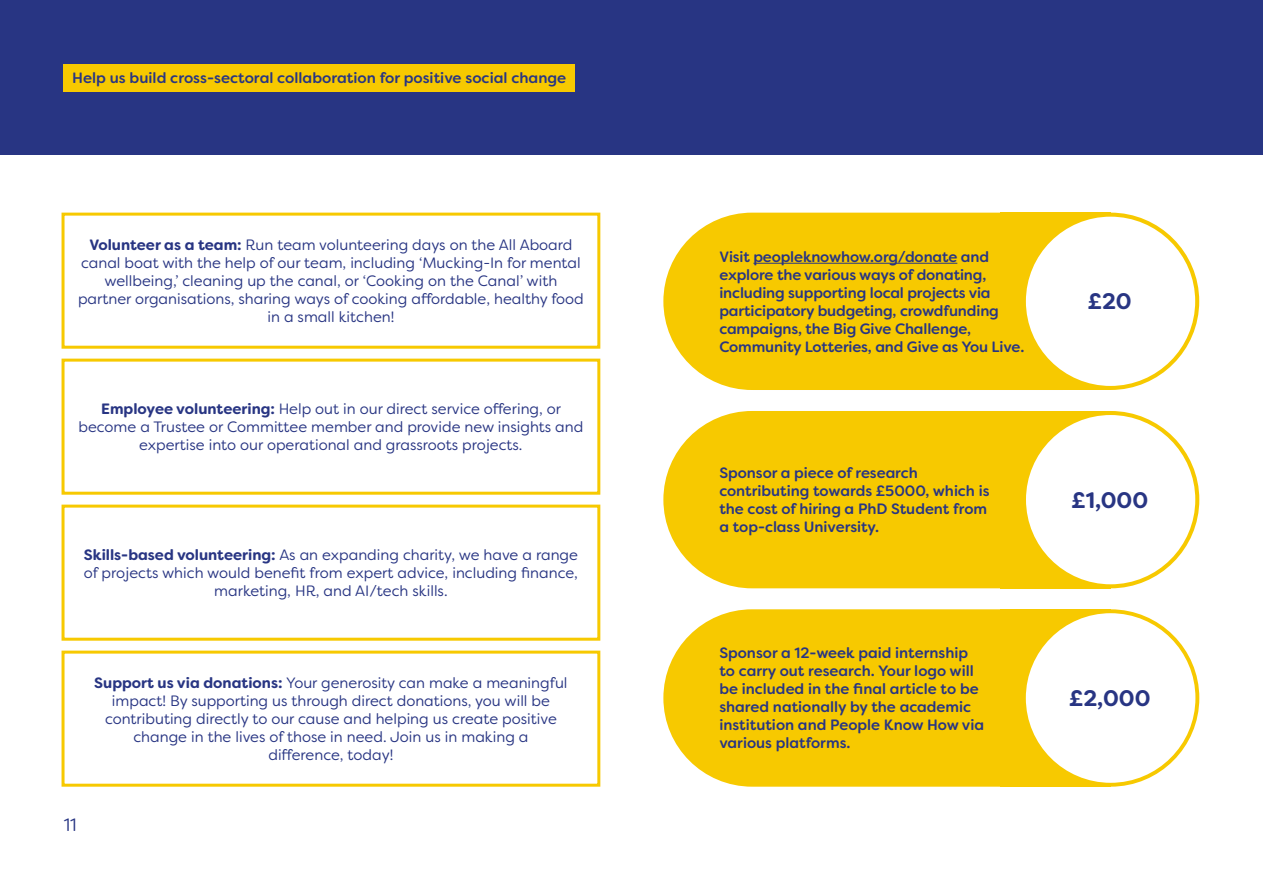
<style>
.page{position:relative;width:1263px;height:893px;background:#fff}
.page>*{position:absolute;margin:0;border:0;box-sizing:border-box;transform-origin:0 0}
.t1{font:700 22.5px "Filson Soft";color:#283583}
.t2{font:18px "Filson Soft";color:#283583}
.t3{font:15px/18px "Filson Soft";color:#283583;text-align:center}
.t4{font:500 15px/18px "Filson Soft";color:#283583}
.s1{font-weight:700}
</style>
<div class="page">
<div style="left:0;top:0;width:1263px;height:155px;background:#283583"></div>
<div style="left:64px;top:64px;width:511px;height:28px;background:#f7c900"></div>
<div style="left:1000px;top:213px;width:111px;height:177px;background:#f7c900"></div>
<div style="left:1000px;top:411px;width:111px;height:177px;background:#f7c900"></div>
<div style="left:1000px;top:609px;width:111px;height:178px;background:#f7c900"></div>
<svg style="left:61px;top:212px;width:540px;height:137px"></svg>
<div style="left:663px;top:213px;width:337px;height:177px;background:#f7c900"></div>
<hr style="left:753px;top:263px;width:204px;height:1px;background:#283583">
<div style="left:1024px;top:215px;width:173px;height:173px;background:#fff;border-radius:50%"></div>
<div style="left:1022px;top:213px;width:177px;height:177px;border:4px solid #f7c900;border-radius:50%"></div>
<div style="left:1024px;top:413px;width:173px;height:173px;background:#fff;border-radius:50%"></div>
<div style="left:1022px;top:411px;width:177px;height:177px;border:4px solid #f7c900;border-radius:50%"></div>
<div style="left:663px;top:411px;width:337px;height:177px;background:#f7c900"></div>
<svg style="left:61px;top:358px;width:540px;height:137px"></svg>
<svg style="left:61px;top:504px;width:540px;height:137px"></svg>
<svg style="left:61px;top:650px;width:540px;height:137px"></svg>
<div style="left:663px;top:609px;width:337px;height:178px;background:#f7c900"></div>
<div style="left:1024px;top:611px;width:173px;height:174px;background:#fff;border-radius:50%"></div>
<div style="left:1022px;top:609px;width:177px;height:178px;border:4px solid #f7c900;border-radius:50%"></div>
<p class="t4" style="left:72px;top:69px;width:496px">Help us build cross-sectoral collaboration for positive social change</p>
<p class="t3" style="left:78px;top:236px;width:507px"><span class="s1">Volunteer as a team:</span> Run team volunteering days on the All Aboard canal boat with the help of our team, including ‘Mucking-In for mental wellbeing,’ cleaning up the canal, or ‘Cooking on the Canal’ with partner organisations, sharing ways of cooking affordable, healthy food in a small kitchen!</p>
<p class="t4" style="left:719px;top:247px;width:306px">Visit peopleknowhow.org/donate and explore the various ways of donating, including supporting local projects via participatory budgeting, crowdfunding campaigns, the Big Give Challenge, Community Lotteries, and Give as You Live.</p>
<p class="t3" style="left:79px;top:400px;width:506px"><span class="s1">Employee volunteering:</span> Help out in our direct service offering, or become a Trustee or Committee member and provide new insights and expertise into our operational and grassroots projects.</p>
<p class="t3" style="left:84px;top:546px;width:496px"><span class="s1">Skills-based volunteering:</span> As an expanding charity, we have a range of projects which would benefit from expert advice, including finance, marketing, HR, and AI/tech skills.</p>
<p class="t3" style="left:94px;top:674px;width:475px"><span class="s1">Support us via donations:</span> Your generosity can make a meaningful impact! By supporting us through direct donations, you will be contributing directly to our cause and helping us create positive change in the lives of those in need. Join us in making a difference, today!</p>
<p class="t2" style="left:64px;top:813px;width:14px">11</p>
<p class="t4" style="left:719px;top:464px;width:272px">Sponsor a piece of research contributing towards £5000, which is the cost of hiring a PhD Student from a top-class University.</p>
<p class="t4" style="left:719px;top:644px;width:266px">Sponsor a 12-week paid internship to carry out research. Your logo will be included in the final article to be shared nationally by the academic institution and People Know How via various platforms.</p>
<h1 class="t1" style="left:1088px;top:287px;width:45px">£20</h1>
<h1 class="t1" style="left:1071px;top:485px;width:78px">£1,000</h1>
<h1 class="t1" style="left:1069px;top:684px;width:83px">£2,000</h1>
</div>
